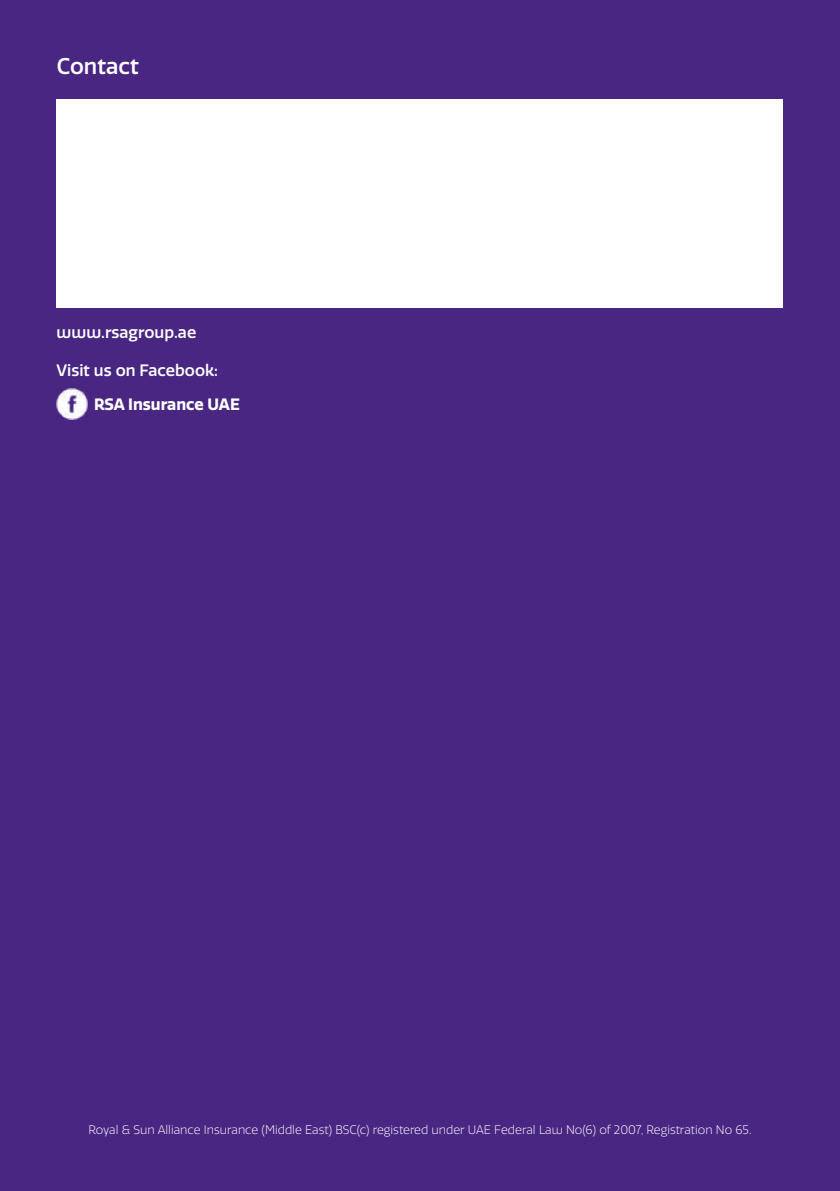
<style>
.page{position:relative;width:840px;height:1191px;background:#fff}
.page>*{position:absolute;margin:0;border:0;box-sizing:border-box;transform-origin:0 0}
.t1{font:500 22px "RSA Sans";color:#fff}
.t2{font:500 16px "RSA Sans";color:#fff}
.t3{font:700 16px "RSA Sans";color:#fff}
.t4{font:300 12px "RSA Sans";color:#fff}
</style>
<div class="page">
<div style="left:0;top:0;width:839px;height:1191px;background:#4a2683"></div>
<div style="left:57px;top:99px;width:725px;height:209px;background:#fff"></div>
<img style="left:57px;top:388px;width:30px;height:31px">
<h2 class="t1" style="left:57px;top:52px;width:84px">Contact</h2>
<p class="t2" style="left:57px;top:322px;width:141px">www.rsagroup.ae</p>
<p class="t2" style="left:57px;top:361px;width:163px">Visit us on Facebook:</p>
<p class="t3" style="left:94px;top:395px;width:147px">RSA Insurance UAE</p>
<p class="t4" style="left:88px;top:1122px;width:664px">Royal &amp; Sun Alliance Insurance (Middle East) BSC(c) registered under UAE Federal Law No(6) of 2007, Registration No 65.</p>
</div>
